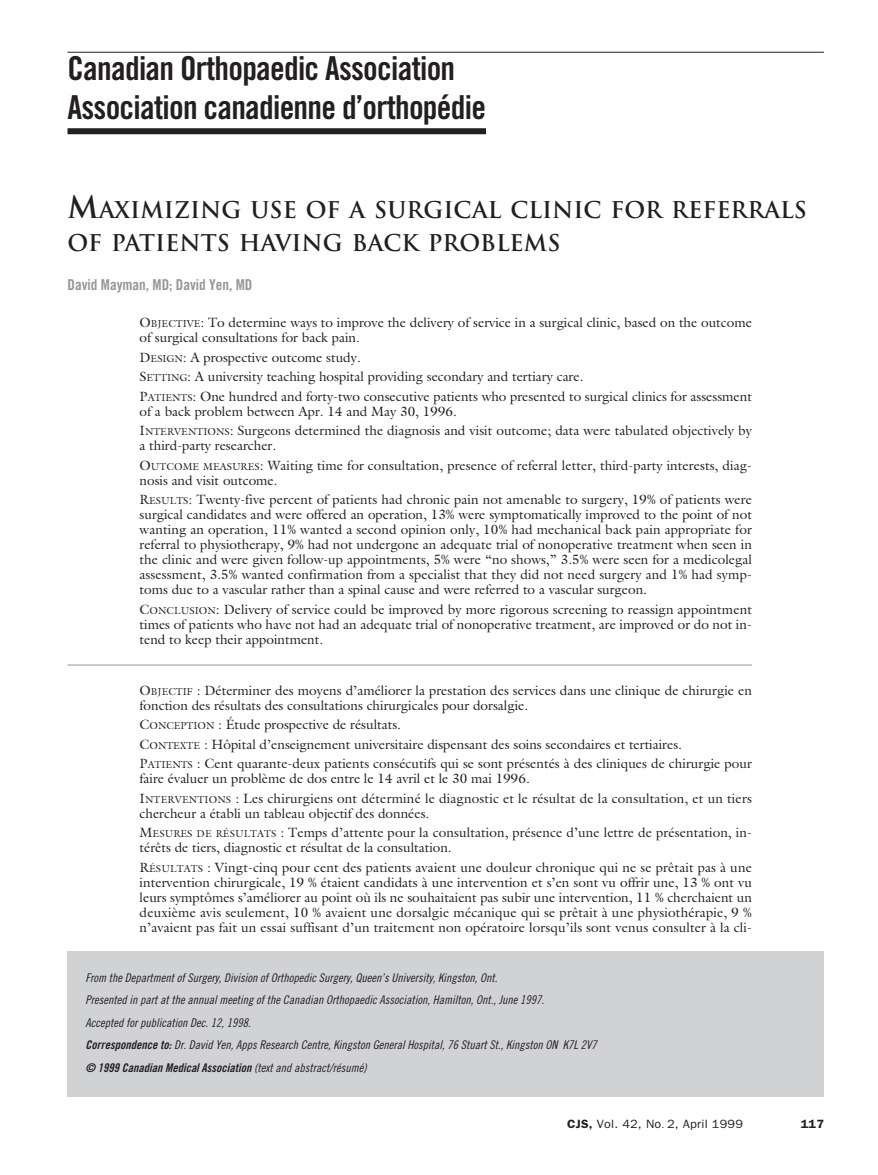
<style>
.page{position:relative;width:878px;height:1175px;background:#fff}
.page>*{position:absolute;margin:0;border:0;box-sizing:border-box;transform-origin:0 0}
.t1{font:33px/39.6px "Trade Gothic Bold Cond Twenty";letter-spacing:-.02em;color:#231f20}
.t2{font:700 22.5px/33px "Trajan";color:#231f20}
.t3{font:15px "Trade Gothic Bold Cond Twenty";color:#939598}
.t4{font:13.5px/15px "Galliard";color:#231f20}
.t5{font:12px/22.5px "Trade Gothic Cond Eighteen Obl";color:#231f20}
.t6{font:12px "Trade Gothic Bold Cond Twenty Obl";color:#231f20}
.t7{font:12px "Franklin Gothic";letter-spacing:.02em;color:#231f20;scale:1.05 1}
.t8{font:600 12px "Franklin Gothic";color:#231f20;scale:1.05 1}
.s1{font-size:30px}
.s2{font-size:10.2px}
.s3{font-family:"Trade Gothic Bold Cond Twenty Obl"}
.s4{font-family:"Trade Gothic Cond Eighteen Obl"}
.s5{font-weight:600}
.s6{font-size:9px}
</style>
<div class="page">
<hr style="left:68px;top:52px;width:756px;height:1px;background:#231f20">
<div style="left:68px;top:128px;width:418px;height:6px;background:#231f20"></div>
<div style="left:68px;top:950px;width:756px;height:146px;background:#d1d2d4"></div>
<hr style="left:68px;top:665px;width:684px;height:1px;background:#939598">
<h1 class="t1" style="left:68px;top:51px;width:420px">Canadian Orthopaedic Association<br>Association canadienne d’orthopédie</h1>
<h2 class="t2" style="left:68px;top:194px;width:741px"><span class="s1">M</span>AXIMIZING USE OF A SURGICAL CLINIC FOR REFERRALS<br>OF PATIENTS HAVING BACK PROBLEMS</h2>
<p class="t3" style="left:68px;top:279px;width:186px">David Mayman, MD; David Yen, MD</p>
<p class="t4" style="left:140px;top:315px;width:613px">O<span class="s2">BJECTIVE</span>: To determine ways to improve the delivery of service in a surgical clinic, based on the outcome of surgical consultations for back pain.</p>
<p class="t4" style="left:140px;top:347px;width:614px;line-height:19.5px">D<span class="s2">ESIGN</span>: A prospective outcome study.<br>S<span class="s2">ETTING</span>: A university teaching hospital providing secondary and tertiary care.<br>P<span class="s2">ATIENTS</span>: One hundred and forty-two consecutive patients who presented to surgical clinics for assessment</p>
<p class="t4" style="left:140px;top:401px;width:613px;line-height:19.5px">of a back problem between Apr. 14 and May 30, 1996.<br>I<span class="s2">NTERVENTIONS</span>: Surgeons determined the diagnosis and visit outcome; data were tabulated objectively by</p>
<p class="t4" style="left:140px;top:436px;width:614px;line-height:19.5px">a third-party researcher.<br>O<span class="s2">UTCOME MEASURES</span>: Waiting time for consultation, presence of referral letter, third-party interests, diag-</p>
<p class="t4" style="left:140px;top:470px;width:614px;line-height:19.5px">nosis and visit outcome.<br>R<span class="s2">ESULTS</span>: Twenty-five percent of patients had chronic pain not amenable to surgery, 19% of patients were</p>
<p class="t4" style="left:140px;top:507px;width:614px;text-align:justify">surgical candidates and were offered an operation, 13% were symptomatically improved to the point of not wanting an operation, 11% wanted a second opinion only, 10% had mechanical back pain appropriate for referral to physiotherapy, 9% had not undergone an adequate trial of nonoperative treatment when seen in the clinic and were given follow-up appointments, 5% were “no shows,” 3.5% were seen for a medicolegal assessment, 3.5% wanted confirmation from a specialist that they did not need surgery and 1% had symp&shy;toms due to a vascular rather than a spinal cause and were referred to a vascular surgeon.</p>
<p class="t4" style="left:140px;top:601px;width:614px;text-align:justify">C<span class="s2">ONCLUSION</span>: Delivery of service could be improved by more rigorous screening to reassign appointment times of patients who have not had an adequate trial of nonoperative treatment, are improved or do not in&shy;tend to keep their appointment.</p>
<p class="t4" style="left:140px;top:682px;width:614px">O<span class="s2">BJECTIF</span> : Déterminer des moyens d’améliorer la prestation des services dans une clinique de chirurgie en fonction des résultats des consultations chirurgicales pour dorsalgie.</p>
<p class="t4" style="left:140px;top:715px;width:613px;line-height:19.5px">C<span class="s2">ONCEPTION</span> : Étude prospective de résultats.<br>C<span class="s2">ONTEXTE</span> : Hôpital d’enseignement universitaire dispensant des soins secondaires et tertiaires.<br>P<span class="s2">ATIENTS</span> : Cent quarante-deux patients consécutifs qui se sont présentés à des cliniques de chirurgie pour</p>
<p class="t4" style="left:139px;top:769px;width:613px;line-height:19.5px">faire évaluer un problème de dos entre le 14 avril et le 30 mai 1996.<br>I<span class="s2">NTERVENTIONS</span> : Les chirurgiens ont déterminé le diagnostic et le résultat de la consultation, et un tiers</p>
<p class="t4" style="left:139px;top:803px;width:614px;line-height:19.5px">chercheur a établi un tableau objectif des données.<br>M<span class="s2">ESURES DE RÉSULTATS</span> : Temps d’attente pour la consultation, présence d’une lettre de présentation, in-</p>
<p class="t4" style="left:140px;top:838px;width:614px;line-height:19.5px">térêts de tiers, diagnostic et résultat de la consultation.<br>R<span class="s2">ÉSULTATS</span> : Vingt-cinq pour cent des patients avaient une douleur chronique qui ne se prêtait pas à une</p>
<p class="t4" style="left:140px;top:874px;width:614px;text-align:justify">intervention chirurgicale, 19 % étaient candidats à une intervention et s’en sont vu offrir une, 13 % ont vu leurs symptômes s’améliorer au point où ils ne souhaitaient pas subir une intervention, 11 % cherchaient un deuxième avis seulement, 10 % avaient une dorsalgie mécanique qui se prêtait à une physiothérapie, 9 % n’avaient pas fait un essai suffisant d’un traitement non opératoire lorsqu’ils sont venus consulter à la cli-</p>
<p class="t5" style="left:85px;top:967px;width:512px">From the Department of Surgery, Division of Orthopedic Surgery, Queen’s University, Kingston, Ont.<br>Presented in part at the annual meeting of the Canadian Orthopaedic Association, Hamilton, Ont., June 1997.<br>Accepted for publication Dec. 12, 1998.<br><span class="s3">Correspondence to:</span> Dr. David Yen, Apps Research Centre, Kingston General Hospital, 76 Stuart St., Kingston ON K7L 2V7</p>
<p class="t6" style="left:85px;top:1063px;width:283px">© 1999 Canadian Medical Association <span class="s4">(text and abstract/résumé)</span></p>
<p class="t7" style="left:567px;top:1116px;width:169px"><span class="s5">CJS,</span> Vol. 42, No<span class="s6">.</span> 2, April 1999</p>
<p class="t8" style="left:800px;top:1116px;width:24px">117</p>
</div>
